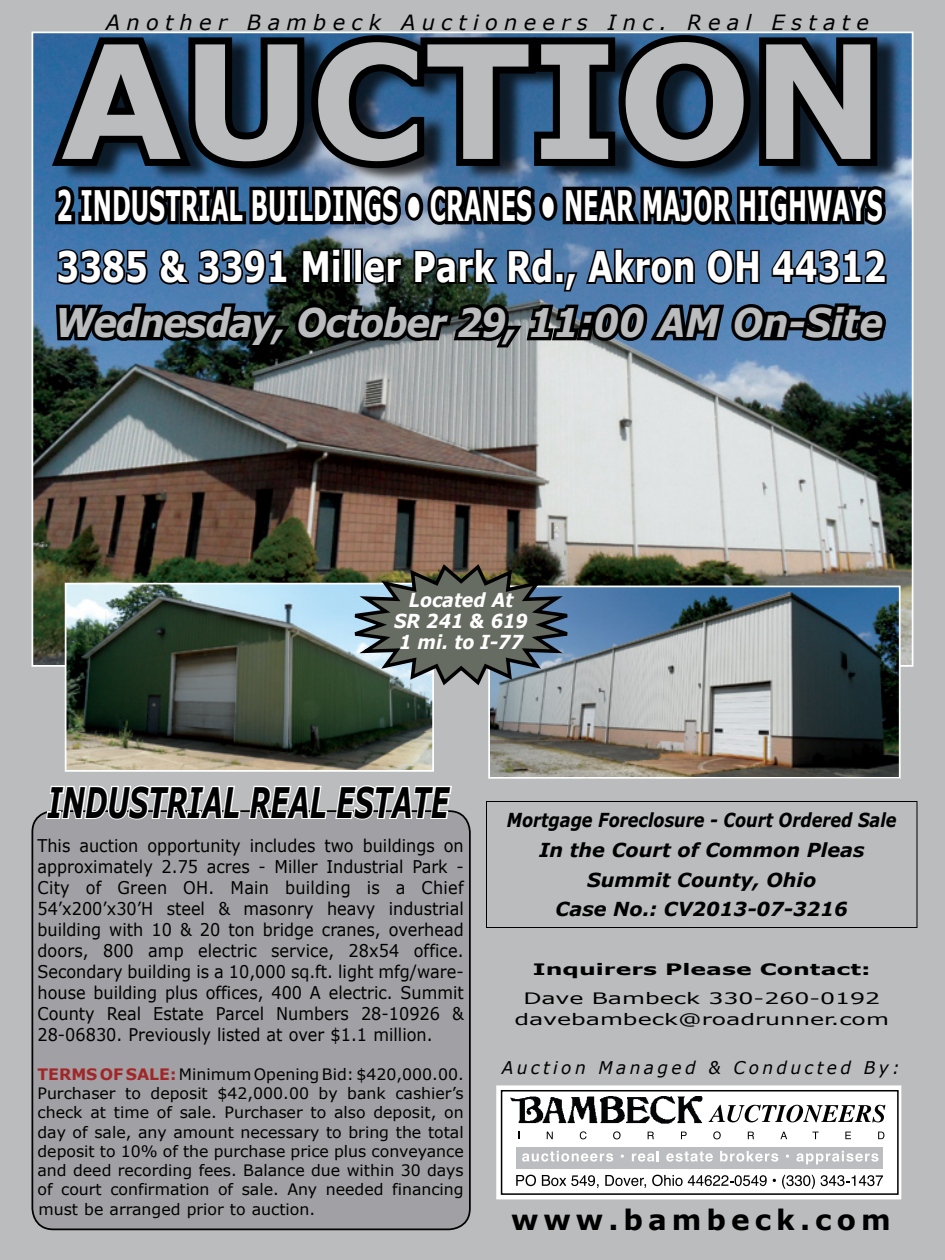
<style>
.page{position:relative;width:945px;height:1260px;background:#babcbe}
.page>*{position:absolute;margin:0;border:0;box-sizing:border-box;transform-origin:0 0}
.t1{font:700 157.5px "Verdana";color:#babcbe}
.t2{font:700 42px "Verdana";color:#fff;scale:.54 1}
.t3{font:700 42px "Verdana";color:#fff;scale:.77 1}
.t4{font:italic 700 42px "Verdana";color:#000;scale:.64 1}
.t5{font:italic 700 39.38px "Verdana";letter-spacing:-.04em;color:#babcbe;scale:.91 1}
.t6{font:700 28px "Verdana";letter-spacing:.18em;color:#000}
.t7{font:italic 21px "Verdana";letter-spacing:.3em;color:#000}
.t8{font:italic 700 19.25px/29.8px "Verdana";color:#000;text-align:center;scale:.84 1}
.t9{font:italic 700 19.25px/21px "Verdana";color:#fff;text-align:center;scale:.91 1}
.t10{font:17.5px/21px "Verdana";color:#000;text-align:justify;scale:.92 1}
.t11{font:italic 17.5px "Verdana";letter-spacing:.2em;color:#000}
.t12{font:15.75px/19.2px "Verdana";color:#000;text-align:justify}
.t13{font:700 15.75px/29.8px "Verdana";color:#000;text-align:center;scale:1.5 1}
.t14{font:15.75px "Verdana";color:#000;scale:1.5 1}
.s1{font-weight:700;color:#a22628}
.s2{font-weight:400}
</style>
<div class="page">
<div style="left:497px;top:1086px;width:403px;height:113px;background:#fff"></div>
<div style="left:516px;top:1147px;width:367px;height:21px;background:#bcbdc0"></div>
<svg style="left:510px;top:1096px;width:192px;height:28px"></svg>
<svg style="left:709px;top:1105px;width:176px;height:17px"></svg>
<svg style="left:547px;top:1132px;width:6px;height:7px"></svg>
<svg style="left:580px;top:1131px;width:7px;height:8px"></svg>
<svg style="left:613px;top:1131px;width:8px;height:8px"></svg>
<svg style="left:648px;top:1132px;width:6px;height:7px"></svg>
<svg style="left:681px;top:1132px;width:6px;height:7px"></svg>
<svg style="left:713px;top:1131px;width:8px;height:8px"></svg>
<svg style="left:748px;top:1132px;width:6px;height:7px"></svg>
<svg style="left:780px;top:1132px;width:7px;height:7px"></svg>
<svg style="left:812px;top:1132px;width:7px;height:7px"></svg>
<svg style="left:845px;top:1132px;width:6px;height:7px"></svg>
<svg style="left:878px;top:1132px;width:6px;height:7px"></svg>
<svg style="left:522px;top:1151px;width:91px;height:11px"></svg>
<svg style="left:632px;top:1151px;width:27px;height:11px"></svg>
<svg style="left:666px;top:1151px;width:47px;height:11px"></svg>
<svg style="left:720px;top:1151px;width:58px;height:11px"></svg>
<svg style="left:797px;top:1151px;width:81px;height:13px"></svg>
<div style="left:501px;top:1090px;width:398px;height:105px;border:2px solid #000"></div>
<svg style="left:516px;top:1175px;width:20px;height:11px"></svg>
<svg style="left:542px;top:1175px;width:57px;height:13px"></svg>
<svg style="left:605px;top:1175px;width:41px;height:13px"></svg>
<svg style="left:652px;top:1175px;width:115px;height:11px"></svg>
<svg style="left:782px;top:1175px;width:33px;height:14px"></svg>
<svg style="left:821px;top:1175px;width:62px;height:11px"></svg>
<div style="left:496px;top:1085px;width:405px;height:114px;border:2px solid #fff"></div>
<div style="left:32px;top:811px;width:438px;height:418px;background:#a1a0a4;border-radius:21px"></div>
<img style="left:35px;top:35px;width:876px;height:629px">
<svg style="left:42px;top:31px;width:849px;height:330px;background:#24384b"></svg>
<img style="left:68px;top:586px;width:363px;height:183px">
<div style="left:65px;top:583px;width:369px;height:189px;border:2px solid #fff"></div>
<img style="left:491px;top:589px;width:407px;height:187px">
<div style="left:488px;top:586px;width:413px;height:193px;border:2px solid #fff"></div>
<svg style="left:44px;top:785px;width:284px;height:35px"></svg>
<svg style="left:334px;top:785px;width:120px;height:35px"></svg>
<img style="left:340px;top:561px;width:242px;height:127px">
<div style="left:486px;top:801px;width:431px;height:127px;border:1px solid #000"></div>
<p class="t7" style="left:106px;top:9px;width:765px">Another Bambeck Auctioneers Inc. Real Estate</p>
<p class="t1" style="left:60px;top:1px;width:826px">AUCTION</p>
<p class="t2" style="left:57px;top:179px;width:1532px">2 INDUSTRIAL BUILDINGS • CRANES • NEAR MAJOR HIGHWAYS</p>
<p class="t3" style="left:56px;top:240px;width:1079px">3385 &amp; 3391 Miller Park Rd., Akron OH 44312</p>
<p class="t5" style="left:55px;top:297px;width:912px">Wednesday, October 29, 11:00 AM On-Site</p>
<p class="t9" style="left:394px;top:589px;width:149px">Located At<br>SR 241 &amp; 619<br>1 mi. to I-77</p>
<p class="t4" style="left:48px;top:776px;width:629px">INDUSTRIAL REAL ESTATE</p>
<p class="t10" style="left:38px;top:835px;width:465px">This auction opportunity includes two buildings on approximately 2.75 acres - Miller Industrial Park - City of Green OH. Main building is a Chief 54’x200’x30’H steel &amp; masonry heavy industrial building with 10 &amp; 20 ton bridge cranes, overhead doors, 800 amp electric service, 28x54 office.<br>Secondary building is a 10,000 sq.ft. light mfg/ware&shy;house building plus offices, 400 A electric. Summit County Real Estate Parcel Numbers 28-10926 &amp; 28-06830. Previously listed at over $1.1 million.</p>
<p class="t12" style="left:38px;top:1064px;width:428px"><span class="s1">TERMS OF SALE:</span> Minimum Opening Bid: $420,000.00.<br>Purchaser to deposit $42,000.00 by bank cashier’s check at time of sale. Purchaser to also deposit, on day of sale, any amount necessary to bring the total deposit to 10% of the purchase price plus conveyance and deed recording fees. Balance due within 30 days of court confirmation of sale. Any needed financing must be arranged prior to auction.</p>
<p class="t8" style="left:507px;top:805px;width:466px">Mortgage Foreclosure - Court Ordered Sale<br>In the Court of Common Pleas<br>Summit County, Ohio<br>Case No.: CV2013-07-3216</p>
<p class="t13" style="left:523px;top:953px;width:239px">Inquirers Please Contact:<br><span class="s2">Dave Bambeck 330-260-0192</span></p>
<p class="t14" style="left:515px;top:1010px;width:251px">davebambeck@roadrunner.com</p>
<p class="t11" style="left:502px;top:1056px;width:400px">Auction Managed &amp; Conducted By:</p>
<p class="t6" style="left:511px;top:1202px;width:381px">www.bambeck.com</p>
</div>
